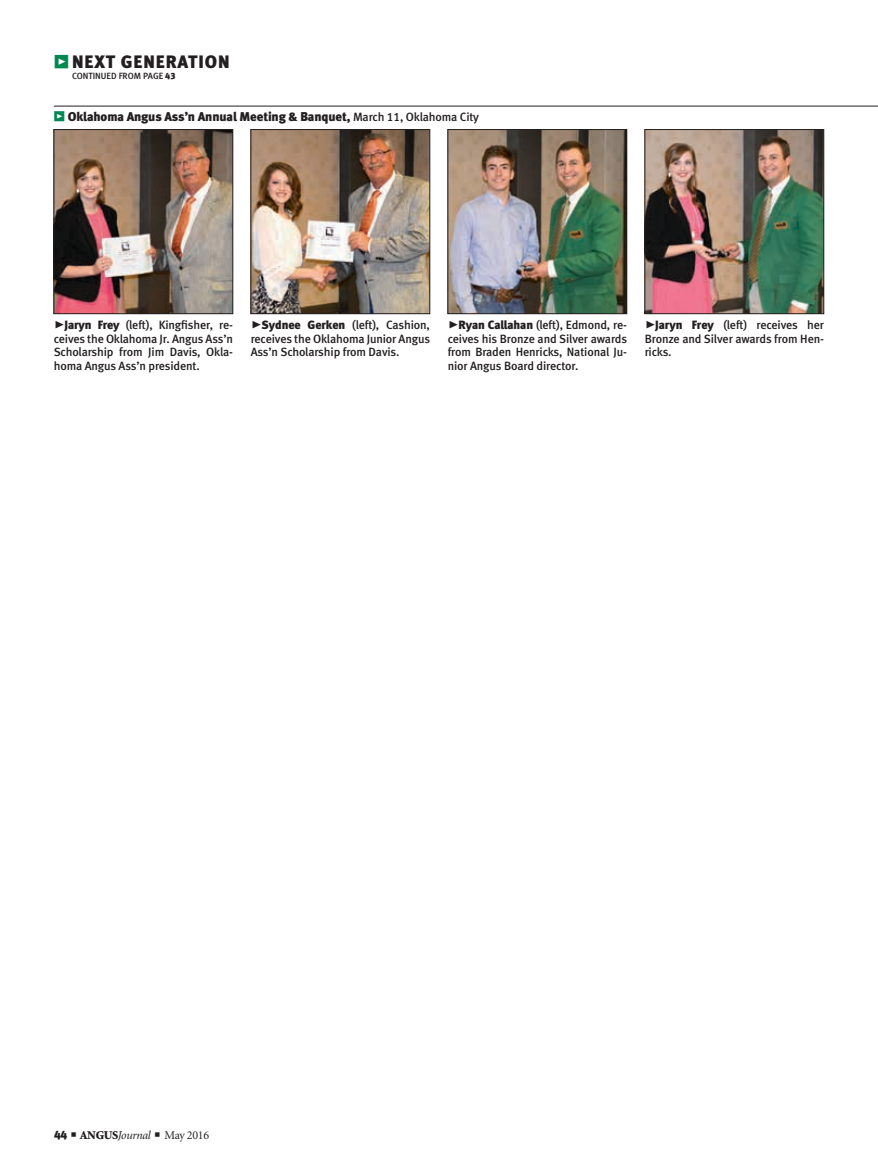
<style>
.page{position:relative;width:878px;height:1168px;background:#fff}
.page>*{position:absolute;margin:0;border:0;box-sizing:border-box;transform-origin:0 0}
.t1{font:18px "Meta Black LF";letter-spacing:.05em;color:#231f20}
.cutlines{font:12.75px "Meta Black LF";letter-spacing:-.01em;color:#231f20}
.cutlines-2{font:12px/13.5px "Meta Medium LF";letter-spacing:-.01em;color:#231f20;text-align:justify}
.t2{font:italic 12px "Minion";letter-spacing:-.025em;color:#231f20}
.t3{font:9px "Meta Medium LF";color:#231f20}
.s1{font-family:"Meta Black Expert";color:#008852}
.s2{font-family:"Meta Black LF"}
.s3{font-family:"Meta Black Caps Expert";font-size:13.5px;color:#008852}
.s4{font-family:"Meta Medium LF";font-size:12px}
.s5{font-family:"Meta Black Caps Expert";font-size:21px}
.s6{font-family:"Meta Black LF";font-style:normal}
.s7{font-weight:900;font-style:normal}
.s8{font-style:normal}
</style>
<div class="page">
<img style="left:56px;top:131px;width:175px;height:181px">
<div style="left:54px;top:129px;width:179px;height:185px;border:1px solid #231f20"></div>
<img style="left:449px;top:131px;width:176px;height:181px">
<div style="left:447px;top:129px;width:180px;height:185px;border:1px solid #231f20"></div>
<img style="left:253px;top:131px;width:175px;height:181px">
<div style="left:251px;top:129px;width:179px;height:185px;border:1px solid #231f20"></div>
<img style="left:646px;top:131px;width:176px;height:181px">
<div style="left:644px;top:129px;width:180px;height:185px;border:1px solid #231f20"></div>
<hr style="left:54px;top:106px;width:824px;height:1px;background:#231f20">
<p class="t1" style="left:54px;top:51px;width:177px"><span class="s1">z</span> NEXT GENERATION</p>
<p class="t3" style="left:72px;top:71px;width:105px">CONTINUED FROM PAGE <span class="s2">43</span></p>
<p class="cutlines" style="left:54px;top:109px;width:427px"><span class="s3">z</span> Oklahoma Angus Ass’n Annual Meeting &amp; Banquet, <span class="s4">March 11, Oklahoma City</span></p>
<p class="cutlines-2" style="left:54px;top:318px;width:181px"><span class="s5">@</span><span class="s2">Jaryn Frey</span> (left), Kingfisher, re&shy;ceives the Oklahoma Jr. Angus Ass’n Scholarship from Jim Davis, Okla&shy;homa Angus Ass’n president.</p>
<p class="cutlines-2" style="left:447px;top:318px;width:181px"><span class="s5">@</span><span class="s2">Ryan Callahan</span> (left), Edmond, re&shy;ceives his Bronze and Silver awards from Braden Henricks, National Ju&shy;nior Angus Board director.</p>
<p class="cutlines-2" style="left:251px;top:318px;width:181px"><span class="s5">@</span><span class="s2">Sydnee Gerken</span> (left), Cashion, receives the Oklahoma Junior Angus Ass’n Scholarship from Davis.</p>
<p class="cutlines-2" style="left:644px;top:318px;width:181px"><span class="s5">@</span><span class="s2">Jaryn Frey</span> (left) receives her Bronze and Silver awards from Hen&shy;ricks.</p>
<p class="t2" style="left:54px;top:1129px;width:157px"><span class="s6">44</span> ■ <span class="s7">ANGUS</span>Journal ■ <span class="s8">May 2016</span></p>
</div>
